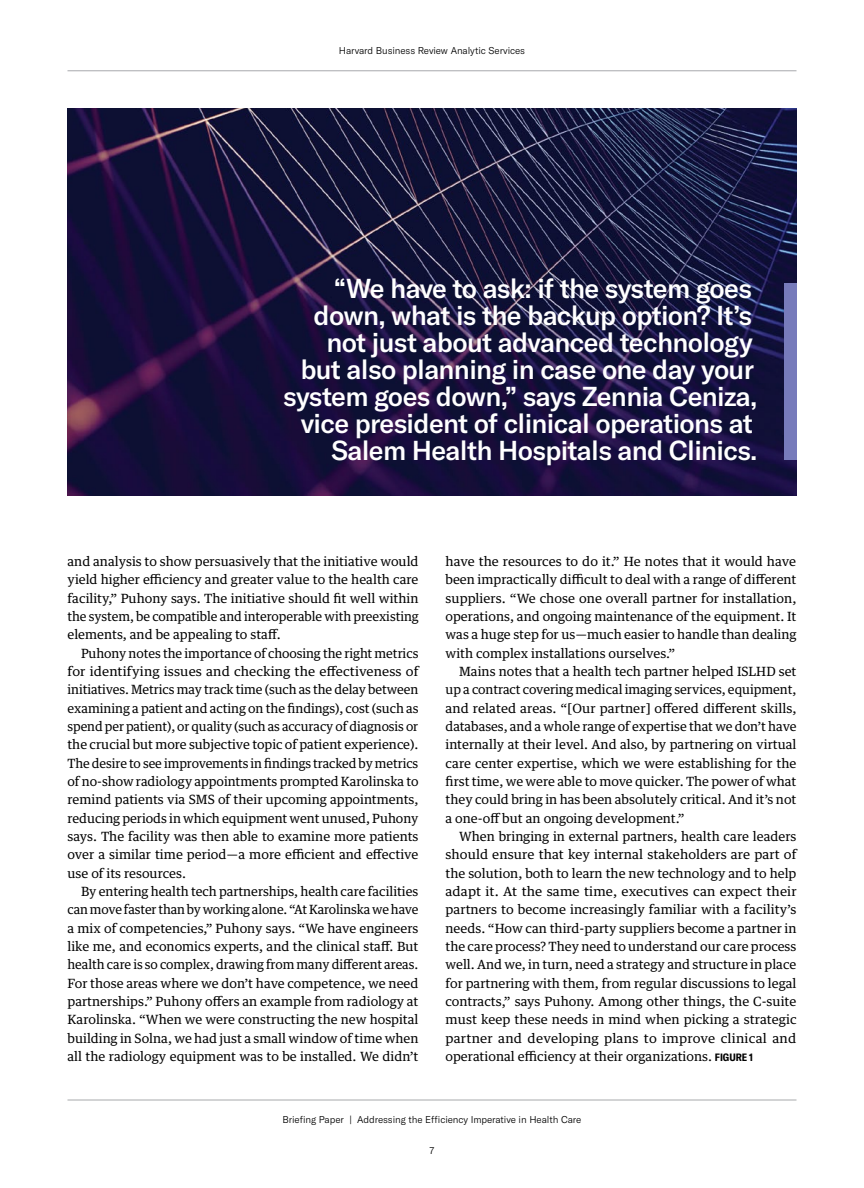
<style>
.page{position:relative;width:864px;height:1188px;background:#fff}
.page>*{position:absolute;margin:0;border:0;box-sizing:border-box;transform-origin:0 0}
.t1{font:500 27px/27px "GT America";letter-spacing:-.025em;color:#fff;text-align:right}
.INT_BODY{font:12.75px/18.3px "Guardian Text Egyp HBR";color:#000;text-align:justify}
.INT_BODY_FIRST{font:12.75px/18.3px "Guardian Text Egyp HBR";letter-spacing:-.005em;color:#000;text-align:justify}
.t2{font:300 9.75px "GT America";letter-spacing:-.01em;color:#000}
.s1{font-family:"GT America";font-weight:700;font-stretch:condensed;font-size:10.5px}
</style>
<div class="page">
<hr style="left:68px;top:1100px;width:728px;height:1px;background:#a7a9ac">
<hr style="left:68px;top:70px;width:728px;height:1px;background:#a7a9ac">
<img style="left:68px;top:108px;width:728px;height:388px">
<div style="left:784px;top:284px;width:12px;height:176px;background:#777bbb"></div>
<p class="t2" style="left:339px;top:45px;width:188px">Harvard Business Review Analytic Services</p>
<p class="t1" style="left:283px;top:275px;width:476px">“We have to ask: if the system goes down, what is the backup option? It’s not just about advanced technology<br>but also planning in case one day your system goes down,” says Zennia Ceniza, vice president of clinical operations at Salem Health Hospitals and Clinics.</p>
<p class="INT_BODY_FIRST" style="left:68px;top:551px;width:353px">and analysis to show persuasively that the initiative would yield higher efficiency and greater value to the health care facility,” Puhony says. The initiative should fit well within the system, be compatible and interoperable with preexisting elements, and be appealing to staff.</p>
<p class="INT_BODY" style="left:68px;top:643px;width:353px;text-indent:14px">Puhony notes the importance of choosing the right metrics for identifying issues and checking the effectiveness of initiatives. Metrics may track time (such as the delay between examining a patient and acting on the findings), cost (such as spend per patient), or quality (such as accuracy of diagnosis or the crucial but more subjective topic of patient experience).<br>The desire to see improvements in findings tracked by metrics of no-show radiology appointments prompted Karolinska to remind patients via SMS of their upcoming appointments, reducing periods in which equipment went unused, Puhony says. The facility was then able to examine more patients over a similar time period—a more efficient and effective use of its resources.</p>
<p class="INT_BODY" style="left:68px;top:881px;width:353px;text-indent:14px">By entering health tech partnerships, health care facilities can move faster than by working alone. “At Karolinska we have a mix of competencies,” Puhony says. “We have engineers like me, and economics experts, and the clinical staff. But health care is so complex, drawing from many different areas.<br>For those areas where we don’t have competence, we need partnerships.” Puhony offers an example from radiology at Karolinska. “When we were constructing the new hospital building in Solna, we had just a small window of time when all the radiology equipment was to be installed. We didn’t</p>
<p class="INT_BODY" style="left:446px;top:551px;width:353px">have the resources to do it.” He notes that it would have been impractically difficult to deal with a range of different suppliers. “We chose one overall partner for installation, operations, and ongoing maintenance of the equipment. It was a huge step for us—much easier to handle than dealing with complex installations ourselves.”</p>
<p class="INT_BODY" style="left:446px;top:661px;width:353px;text-indent:14px">Mains notes that a health tech partner helped ISLHD set up a contract covering medical imaging services, equipment, and related areas. “[Our partner] offered different skills, databases, and a whole range of expertise that we don’t have internally at their level. And also, by partnering on virtual care center expertise, which we were establishing for the first time, we were able to move quicker. The power of what they could bring in has been absolutely critical. And it’s not a one-off but an ongoing development.”</p>
<p class="INT_BODY" style="left:446px;top:826px;width:353px;text-indent:14px">When bringing in external partners, health care leaders should ensure that key internal stakeholders are part of the solution, both to learn the new technology and to help adapt it. At the same time, executives can expect their partners to become increasingly familiar with a facility’s needs. “How can third-party suppliers become a partner in the care process? They need to understand our care process well. And we, in turn, need a strategy and structure in place for partnering with them, from regular discussions to legal contracts,” says Puhony. Among other things, the C-suite must keep these needs in mind when picking a strategic partner and developing plans to improve clinical and operational efficiency at their organizations. <span class="s1">FIGURE 1</span></p>
<p class="t2" style="left:283px;top:1114px;width:300px">Briefing Paper | Addressing the Efficiency Imperative in Health Care</p>
<p class="t2" style="left:430px;top:1145px;width:6px">7</p>
</div>
